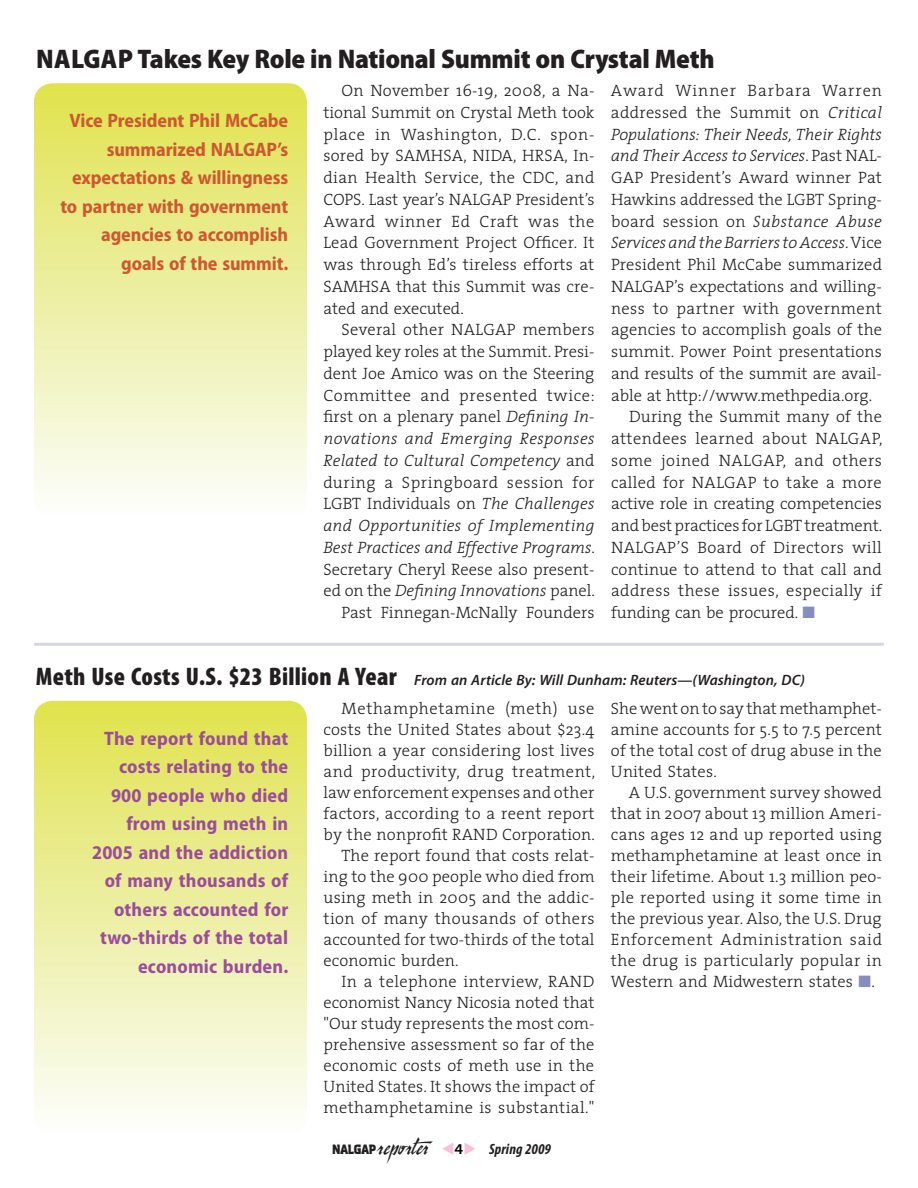
<style>
.page{position:relative;width:918px;height:1188px;background:#fff}
.page>*{position:absolute;margin:0;border:0;box-sizing:border-box;transform-origin:0 0}
.HEAD_18_18_2-line{font:900 semi-condensed 27px "Myriad Pro";letter-spacing:-.01em;color:#231f20}
.TXT_10_13_TheSerif_L{font:700 semi-condensed 19.5px/28.5px "Myriad Pro";letter-spacing:.01em;color:#9b4d9d;text-align:right}
.TXT_10_13_TheSerif_L-2{font:700 semi-condensed 19.5px/28.5px "Myriad Pro";letter-spacing:-.005em;color:#ce5732;text-align:right}
.TXT_10_13_TheSerif_L-3{font:300 16.5px/21.8px "The Serif";letter-spacing:.01em;color:#231f20;text-align:justify}
._16_17_head{font:italic 600 15px "Myriad Pro";letter-spacing:.005em;color:#231f20}
.t1{font:italic 700 condensed 15px "Myriad Pro";letter-spacing:.01em;color:#231f20}
.t2{font:800 13.5px "Aquatic";letter-spacing:-.03em;color:#231f20}
.s1{font-style:italic}
.s2{color:#858fbf}
.s3{font-weight:900;font-style:normal;font-stretch:condensed;font-size:25.5px}
.s4{font-family:"Personal";font-weight:400;font-style:normal;font-stretch:normal;font-size:33px}
.s5{color:#f7c1d9}
.s6{font-weight:600;font-style:normal;font-stretch:semi-expanded;color:#000}
</style>
<div class="page">
<svg style="left:35px;top:84px;width:269px;height:410px;background:#ecefa0"></svg>
<div style="left:34px;top:83px;width:273px;height:434px;border:2px solid #fff;border-radius:18px"></div>
<svg style="left:35px;top:702px;width:271px;height:410px;background:#ecefa0"></svg>
<div style="left:34px;top:701px;width:273px;height:433px;border:2px solid #fff;border-radius:18px"></div>
<hr style="left:34px;top:643px;width:850px;height:3px;background:#d4d6e8">
<p class="HEAD_18_18_2-line" style="left:36px;top:44px;width:680px">NALGAP Takes Key Role in National Summit on Crystal Meth</p>
<p class="TXT_10_13_TheSerif_L-2" style="left:60px;top:107px;width:229px">Vice President Phil McCabe summarized NALGAP’s expectations &amp; willingness to partner with government agencies to accomplish goals of the summit.</p>
<p class="TXT_10_13_TheSerif_L-3" style="left:324px;top:79px;width:273px;text-indent:18px">On November 16-19, 2008, a Na&shy;tional Summit on Crystal Meth took place in Washington, D.C. spon&shy;sored by SAMHSA, NIDA, HRSA, In&shy;dian Health Service, the CDC, and COPS. Last year’s NALGAP President’s Award winner Ed Craft was the Lead Government Project Officer. It was through Ed’s tireless efforts at SAMHSA that this Summit was cre&shy;ated and executed.</p>
<p class="TXT_10_13_TheSerif_L-3" style="left:324px;top:318px;width:273px;text-align:left;text-indent:18px">Several other NALGAP members played key roles at the Summit. Presi&shy;dent Joe Amico was on the Steering Committee and presented twice: first on a plenary panel <span class="s1">Defining In&shy;novations and Emerging Responses Related to Cultural Competency</span> and during a Springboard session for LGBT Individuals on <span class="s1">The Challenges and Opportunities of Implementing Best Practices and Effective Programs</span>.<br>Secretary Cheryl Reese also present&shy;ed on the <span class="s1">Defining Innovations</span> panel.</p>
<p class="TXT_10_13_TheSerif_L-3" style="left:342px;top:601px;width:255px">Past Finnegan-McNally Founders</p>
<p class="TXT_10_13_TheSerif_L-3" style="left:611px;top:79px;width:273px">Award Winner Barbara Warren addressed the Summit on <span class="s1">Critical Populations: Their Needs, Their Rights and Their Access to Services</span>. Past NAL-GAP President’s Award winner Pat Hawkins addressed the LGBT Spring&shy;board session on <span class="s1">Substance Abuse Services and the Barriers to Access</span>. Vice President Phil McCabe summarized NALGAP’s expectations and willing&shy;ness to partner with government agencies to accomplish goals of the summit. Power Point presentations and results of the summit are avail&shy;able at http://www.methpedia.org.</p>
<p class="TXT_10_13_TheSerif_L-3" style="left:611px;top:405px;width:273px;text-indent:18px">During the Summit many of the attendees learned about NALGAP, some joined NALGAP, and others called for NALGAP to take a more active role in creating competencies and best practices for LGBT treatment.<br>NALGAP’S Board of Directors will continue to attend to that call and address these issues, especially if funding can be procured. <span class="s2">■</span></p>
<p class="_16_17_head" style="left:36px;top:671px;width:771px"><span class="s3">Meth Use Costs U.S. $23 Billion A Year</span> From an Article By: Will Dunham: Reuters—(Washington, DC)</p>
<p class="TXT_10_13_TheSerif_L" style="left:92px;top:724px;width:198px">The report found that costs relating to the<br>900 people who died from using meth in<br>2005 and the addiction of many thousands of others accounted for two-thirds of the total economic burden.</p>
<p class="TXT_10_13_TheSerif_L-3" style="left:324px;top:697px;width:273px;line-height:21px;text-indent:18px">Methamphetamine (meth) use costs the United States about $23.4 billion a year considering lost lives and productivity, drug treatment, law enforcement expenses and other factors, according to a reent report by the nonprofit RAND Corporation.</p>
<p class="TXT_10_13_TheSerif_L-3" style="left:323px;top:844px;width:273px;line-height:21px;text-indent:18px">The report found that costs relat&shy;ing to the 900 people who died from using meth in 2005 and the addic&shy;tion of many thousands of others accounted for two-thirds of the total economic burden.</p>
<p class="TXT_10_13_TheSerif_L-3" style="left:323px;top:970px;width:273px;line-height:21px;text-indent:18px">In a telephone interview, RAND economist Nancy Nicosia noted that "Our study represents the most com&shy;prehensive assessment so far of the economic costs of meth use in the United States. It shows the impact of methamphetamine is substantial."</p>
<p class="t2" style="left:332px;top:1141px;width:45px">NALGAP</p>
<p class="t1" style="left:376px;top:1141px;width:177px"><span class="s4">reporter</span> <span class="s5">▼</span><span class="s6">4</span><span class="s5">◆</span> Spring 2009</p>
<p class="TXT_10_13_TheSerif_L-3" style="left:611px;top:697px;width:273px;line-height:21px">She went on to say that methamphet&shy;amine accounts for 5.5 to 7.5 percent of the total cost of drug abuse in the United States.</p>
<p class="TXT_10_13_TheSerif_L-3" style="left:611px;top:781px;width:273px;line-height:21px;text-indent:18px">A U.S. government survey showed that in 2007 about 13 million Ameri&shy;cans ages 12 and up reported using methamphetamine at least once in their lifetime. About 1.3 million peo&shy;ple reported using it some time in the previous year. Also, the U.S. Drug Enforcement Administration said the drug is particularly popular in Western and Midwestern states <span class="s2">■</span>.</p>
</div>
